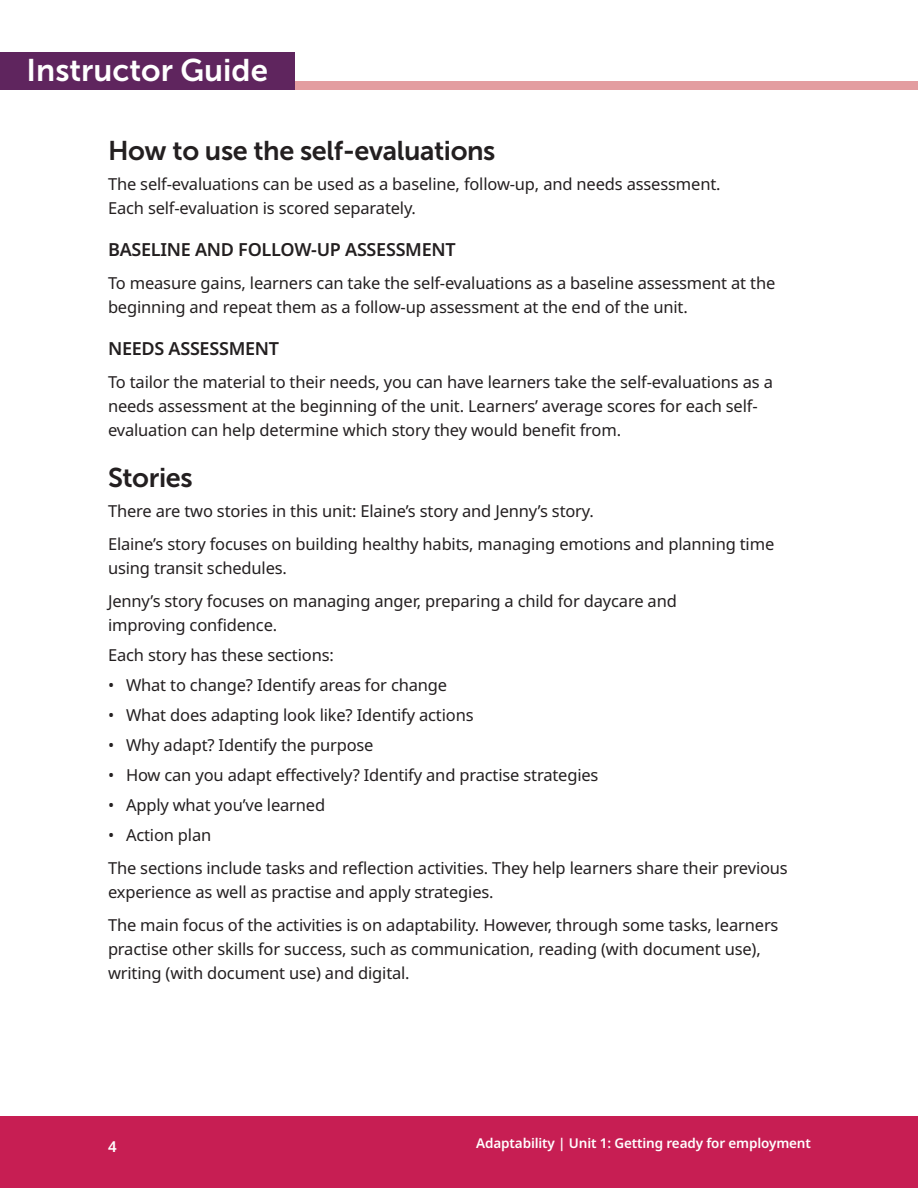
<style>
.page{position:relative;width:918px;height:1188px;background:#fff}
.page>*{position:absolute;margin:0;border:0;box-sizing:border-box;transform-origin:0 0}
.t1{font:31.2px "Museo Sans 700";color:#fff}
.t2{font:27px "Museo Sans 700";letter-spacing:-.015em;color:#231f20}
.t3{font:600 18px "Noto Sans";letter-spacing:-.015em;color:#231f20}
.t4{font:16.5px/24px "Noto Sans";letter-spacing:-.01em;color:#231f20}
.t5{font:600 15px "Noto Sans";color:#fff}
.t6{font:600 13.5px "Noto Sans";letter-spacing:-.01em;color:#fff}
</style>
<div class="page">
<div style="left:0;top:81px;width:918px;height:9px;background:#e39da0"></div>
<div style="left:0;top:1116px;width:918px;height:72px;background:#c71e53"></div>
<div style="left:0;top:52px;width:295px;height:38px;background:#5f255e"></div>
<p class="t1" style="left:27px;top:59px;width:243px">Instructor Guide</p>
<p class="t2" style="left:108px;top:141px;width:389px">How to use the self-evaluations</p>
<p class="t4" style="left:108px;top:173px;width:614px">The self-evaluations can be used as a baseline, follow-up, and needs assessment.</p>
<p class="t4" style="left:108px;top:197px;width:310px">Each self-evaluation is scored separately.</p>
<p class="t3" style="left:108px;top:242px;width:349px">BASELINE AND FOLLOW-UP ASSESSMENT</p>
<p class="t4" style="left:108px;top:272px;width:669px">To measure gains, learners can take the self-evaluations as a baseline assessment at the beginning and repeat them as a follow-up assessment at the end of the unit.</p>
<p class="t3" style="left:108px;top:341px;width:173px">NEEDS ASSESSMENT</p>
<p class="t4" style="left:108px;top:371px;width:667px">To tailor the material to their needs, you can have learners take the self-evaluations as a needs assessment at the beginning of the unit. Learners’ average scores for each self&shy;evaluation can help determine which story they would benefit from.</p>
<p class="t2" style="left:108px;top:468px;width:86px">Stories</p>
<p class="t4" style="left:108px;top:500px;width:487px">There are two stories in this unit: Elaine’s story and Jenny’s story.</p>
<p class="t4" style="left:108px;top:533px;width:668px">Elaine’s story focuses on building healthy habits, managing emotions and planning time using transit schedules.</p>
<p class="t4" style="left:108px;top:590px;width:570px">Jenny’s story focuses on managing anger, preparing a child for daycare and improving confidence.</p>
<p class="t4" style="left:108px;top:644px;width:227px">Each story has these sections:</p>
<p class="t4" style="left:108px;top:674px;width:341px">• What to change? Identify areas for change</p>
<p class="t4" style="left:108px;top:704px;width:367px">• What does adapting look like? Identify actions</p>
<p class="t4" style="left:108px;top:734px;width:267px">• Why adapt? Identify the purpose</p>
<p class="t4" style="left:108px;top:764px;width:492px">• How can you adapt effectively? Identify and practise strategies</p>
<p class="t4" style="left:108px;top:794px;width:219px">• Apply what you’ve learned</p>
<p class="t4" style="left:108px;top:824px;width:105px">• Action plan</p>
<p class="t4" style="left:108px;top:857px;width:681px">The sections include tasks and reflection activities. They help learners share their previous experience as well as practise and apply strategies.</p>
<p class="t4" style="left:108px;top:914px;width:672px">The main focus of the activities is on adaptability. However, through some tasks, learners practise other skills for success, such as communication, reading (with document use), writing (with document use) and digital.</p>
<p class="t5" style="left:108px;top:1140px;width:10px">4</p>
<p class="t6" style="left:476px;top:1138px;width:336px">Adaptability | Unit 1: Getting ready for employment</p>
</div>
